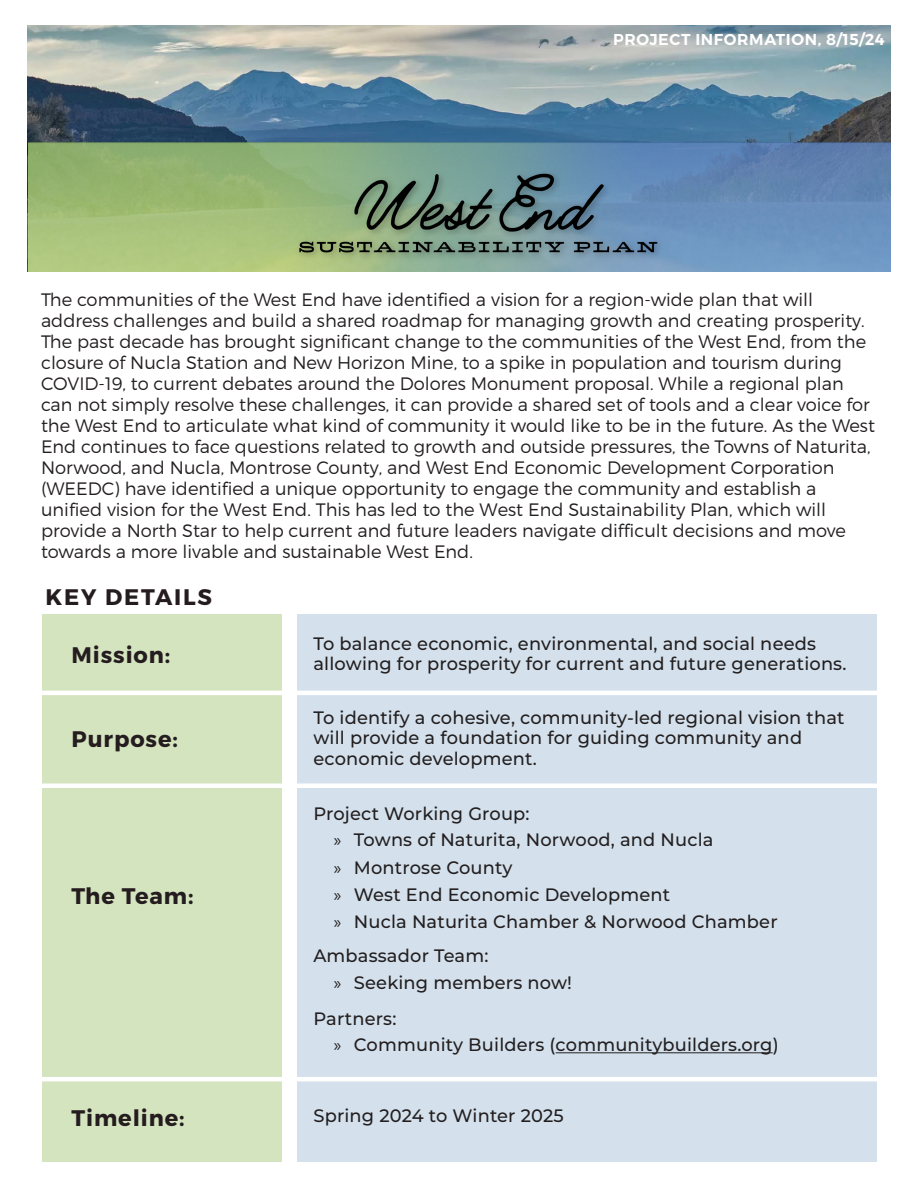
<style>
.page{position:relative;width:918px;height:1188px;background:#fff}
.page>*{position:absolute;margin:0;border:0;box-sizing:border-box;transform-origin:0 0}
.t1{font:700 22.5px "Montserrat";letter-spacing:.04em;color:#241c1e}
.t2{font:700 22.5px "Montserrat";letter-spacing:.08em;color:#241c1e}
.t3{font:300 18px/21px "Montserrat";color:#231f20}
.t4{font:500 18px/20.2px "Montserrat";letter-spacing:.01em;color:#231f20}
.t5{font:600 15.75px "Montserrat";letter-spacing:.04em;color:#fff}
.s1{font-family:"Myriad Pro";font-weight:400}
</style>
<div class="page">
<div style="left:43px;top:614px;width:239px;height:548px;background:#d4e4bf"></div>
<div style="left:297px;top:614px;width:580px;height:548px;background:#d4e1ec"></div>
<hr style="left:27px;top:691px;width:881px;height:4px;background:#fff">
<hr style="left:27px;top:784px;width:881px;height:4px;background:#fff">
<hr style="left:27px;top:1077px;width:881px;height:4px;background:#fff">
<hr style="left:556px;top:1052px;width:217px;height:1px;background:#231f20">
<img style="left:27px;top:26px;width:864px;height:246px">
<p class="t5" style="left:613px;top:30px;width:273px">PROJECT INFORMATION, 8/15/24</p>
<p class="t3" style="left:41px;top:289px;width:835px">The communities of the West End have identified a vision for a region-wide plan that will address challenges and build a shared roadmap for managing growth and creating prosperity.<br>The past decade has brought significant change to the communities of the West End, from the closure of Nucla Station and New Horizon Mine, to a spike in population and tourism during COVID-19, to current debates around the Dolores Monument proposal. While a regional plan can not simply resolve these challenges, it can provide a shared set of tools and a clear voice for the West End to articulate what kind of community it would like to be in the future. As the West End continues to face questions related to growth and outside pressures, the Towns of Naturita, Norwood, and Nucla, Montrose County, and West End Economic Development Corporation (WEEDC) have identified a unique opportunity to engage the community and establish a unified vision for the West End. This has led to the West End Sustainability Plan, which will provide a North Star to help current and future leaders navigate difficult decisions and move towards a more livable and sustainable West End.</p>
<p class="t2" style="left:46px;top:583px;width:168px">KEY DETAILS</p>
<p class="t1" style="left:72px;top:641px;width:100px">Mission:</p>
<p class="t1" style="left:72px;top:725px;width:108px">Purpose:</p>
<p class="t1" style="left:72px;top:882px;width:124px">The Team:</p>
<p class="t1" style="left:72px;top:1105px;width:115px">Timeline:</p>
<p class="t4" style="left:313px;top:633px;width:535px">To balance economic, environmental, and social needs allowing for prosperity for current and future generations.</p>
<p class="t4" style="left:313px;top:707px;width:533px">To identify a cohesive, community-led regional vision that will provide a foundation for guiding community and economic development.</p>
<p class="t4" style="left:313px;top:803px;width:218px">Project Working Group:</p>
<p class="t4" style="left:334px;top:829px;width:381px"><span class="s1">»</span> Towns of Naturita, Norwood, and Nucla</p>
<p class="t4" style="left:334px;top:856px;width:180px"><span class="s1">»</span> Montrose County</p>
<p class="t4" style="left:334px;top:884px;width:338px"><span class="s1">»</span> West End Economic Development</p>
<p class="t4" style="left:334px;top:911px;width:446px"><span class="s1">»</span> Nucla Naturita Chamber &amp; Norwood Chamber</p>
<p class="t4" style="left:313px;top:945px;width:177px">Ambassador Team:</p>
<p class="t4" style="left:334px;top:971px;width:240px"><span class="s1">»</span> Seeking members now!</p>
<p class="t4" style="left:313px;top:1007px;width:84px">Partners:</p>
<p class="t4" style="left:334px;top:1034px;width:447px"><span class="s1">»</span> Community Builders (communitybuilders.org)</p>
<p class="t4" style="left:313px;top:1104px;width:252px">Spring 2024 to Winter 2025</p>
</div>
